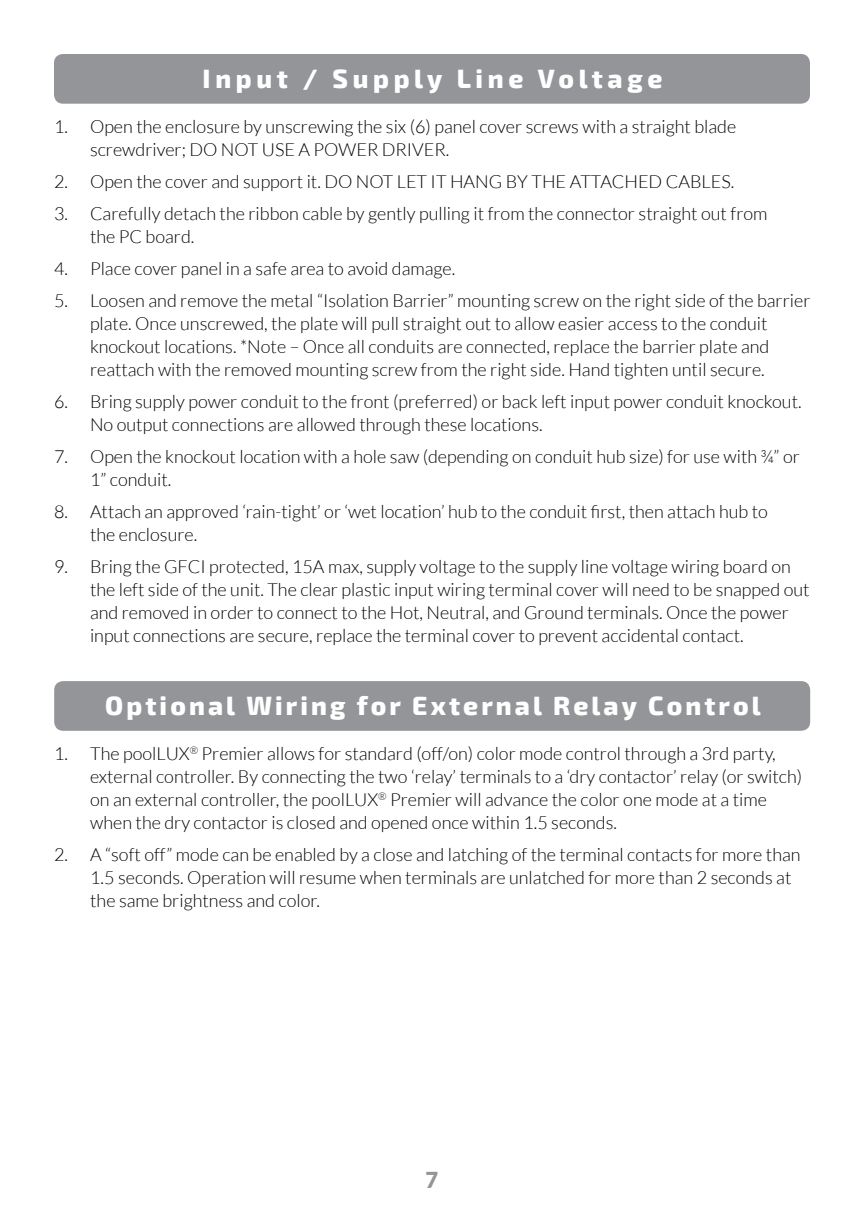
<style>
.page{position:relative;width:864px;height:1224px;background:#fff}
.page>*{position:absolute;margin:0;border:0;box-sizing:border-box;transform-origin:0 0}
.t1{font:800 26px "Exo 2";letter-spacing:.12em;color:#fff}
.t2{font:800 26px "Exo 2";letter-spacing:.18em;color:#fff}
.t3{font:900 22px "Lato";color:#939598}
.t4{font:300 18px/23px "Lato";color:#000}
</style>
<div class="page">
<div style="left:54px;top:54px;width:756px;height:50px;background:#939598;border-radius:9px"></div>
<div style="left:54px;top:681px;width:756px;height:50px;background:#939598;border-radius:9px"></div>
<h1 class="t2" style="left:203px;top:63px;width:461px">Input / Supply Line Voltage</h1>
<p class="t4" style="left:90px;top:115px;width:648px;text-indent:-36px">1. Open the enclosure by unscrewing the six (6) panel cover screws with a straight blade screwdriver; DO NOT USE A POWER DRIVER.</p>
<p class="t4" style="left:54px;top:170px;width:682px">2. Open the cover and support it. DO NOT LET IT HANG BY THE ATTACHED CABLES.</p>
<p class="t4" style="left:90px;top:202px;width:679px;text-indent:-36px">3. Carefully detach the ribbon cable by gently pulling it from the connector straight out from the PC board.</p>
<p class="t4" style="left:54px;top:257px;width:403px">4. Place cover panel in a safe area to avoid damage.</p>
<p class="t4" style="left:54px;top:289px;width:758px;text-align:center">5. Loosen and remove the metal “Isolation Barrier” mounting screw on the right side of the barrier plate. Once unscrewed, the plate will pull straight out to allow easier access to the conduit<br>knockout locations. *Note – Once all conduits are connected, replace the barrier plate and<br>reattach with the removed mounting screw from the right side. Hand tighten until secure.</p>
<p class="t4" style="left:90px;top:390px;width:713px;text-indent:-36px">6. Bring supply power conduit to the front (preferred) or back left input power conduit knockout.<br>No output connections are allowed through these locations.</p>
<p class="t4" style="left:90px;top:445px;width:711px;text-indent:-36px">7. Open the knockout location with a hole saw (depending on conduit hub size) for use with ¾” or<br>1” conduit.</p>
<p class="t4" style="left:90px;top:500px;width:679px;text-indent:-36px">8. Attach an approved ‘rain-tight’ or ‘wet location’ hub to the conduit first, then attach hub to the enclosure.</p>
<p class="t4" style="left:90px;top:555px;width:721px;text-indent:-36px">9. Bring the GFCI protected, 15A max, supply voltage to the supply line voltage wiring board on the left side of the unit. The clear plastic input wiring terminal cover will need to be snapped out and removed in order to connect to the Hot, Neutral, and Ground terminals. Once the power input connections are secure, replace the terminal cover to prevent accidental contact.</p>
<h1 class="t1" style="left:105px;top:690px;width:657px">Optional Wiring for External Relay Control</h1>
<p class="t4" style="left:90px;top:742px;width:713px;text-indent:-36px">1. The poolLUX<sup>®</sup> Premier allows for standard (off/on) color mode control through a 3rd party, external controller. By connecting the two ‘relay’ terminals to a ‘dry contactor’ relay (or switch) on an external controller, the poolLUX<sup>®</sup> Premier will advance the color one mode at a time when the dry contactor is closed and opened once within 1.5 seconds.</p>
<p class="t4" style="left:90px;top:843px;width:712px;text-indent:-36px">2. A “soft off” mode can be enabled by a close and latching of the terminal contacts for more than<br>1.5 seconds. Operation will resume when terminals are unlatched for more than 2 seconds at the same brightness and color.</p>
<p class="t3" style="left:426px;top:1167px;width:14px">7</p>
</div>
